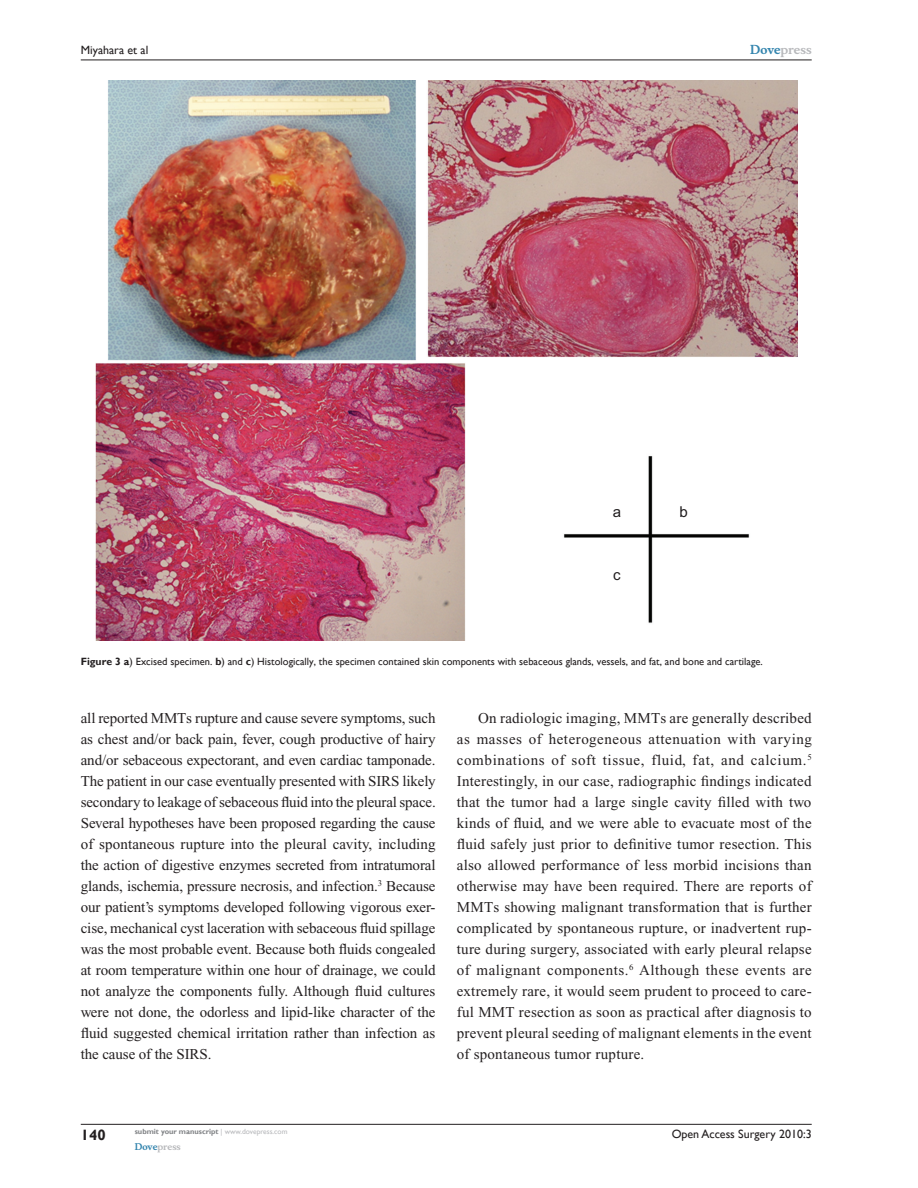
<style>
.page{position:relative;width:918px;height:1188px;background:#fff}
.page>*{position:absolute;margin:0;border:0;box-sizing:border-box;transform-origin:0 0}
.t1{font:15px/21px "Times New Roman";letter-spacing:-.005em;color:#231f20;text-align:justify}
.t2{font:700 15px "Gill Sans";color:#231f20}
.t3{font:15px "Arial";color:#201d1e}
.t4{font:12px "Gill Sans";color:#231f20}
.t5{font:700 12px "Musee";color:#b8b9bc}
.t6{font:10.5px "Gill Sans";color:#231f20}
.t7{font:700 9px "Musee";color:#b8b9bc}
.t8{font:700 7.5px "Gill Sans";color:#808285}
.s1{color:#3485ae}
.s2{font-weight:700}
.s3{font-weight:400;color:#b8b9bc}
</style>
<div class="page">
<hr style="left:81px;top:1124px;width:731px;height:1px;background:#231f20">
<hr style="left:81px;top:60px;width:731px;height:1px;background:#231f20">
<img style="left:95px;top:81px;width:702px;height:559px">
<p class="t4" style="left:81px;top:43px;width:69px">Miyahara et al</p>
<p class="t5" style="left:750px;top:43px;width:63px"><span class="s1">Dove</span>press</p>
<p class="t3" style="left:613px;top:503px;width:10px">a</p>
<p class="t3" style="left:679px;top:503px;width:10px">b</p>
<p class="t3" style="left:613px;top:567px;width:9px">c</p>
<p class="t6" style="left:81px;top:656px;width:684px"><span class="s2">Figure 3 a</span>) Excised specimen. <span class="s2">b</span>) and <span class="s2">c</span>) Histologically, the specimen contained skin components with sebaceous glands, vessels, and fat, and bone and cartilage.</p>
<p class="t1" style="left:81px;top:707px;width:356px">all reported MMTs rupture and cause severe symptoms, such as chest and/or back pain, fever, cough productive of hairy and/or sebaceous expectorant, and even cardiac tamponade.<br>The patient in our case eventually presented with SIRS likely secondary to leakage of sebaceous fluid into the pleural space.<br>Several hypotheses have been proposed regarding the cause of spontaneous rupture into the pleural cavity, including the action of digestive enzymes secreted from intratumoral glands, ischemia, pressure necrosis, and infection.<sup>3</sup> Because our patient’s symptoms developed following vigorous exer&shy;cise, mechanical cyst laceration with sebaceous fluid spillage was the most probable event. Because both fluids congealed at room temperature within one hour of drainage, we could not analyze the components fully. Although fluid cultures were not done, the odorless and lipid-like character of the fluid suggested chemical irritation rather than infection as the cause of the SIRS.</p>
<p class="t1" style="left:457px;top:707px;width:357px;text-indent:21px">On radiologic imaging, MMTs are generally described as masses of heterogeneous attenuation with varying combinations of soft tissue, fluid, fat, and calcium.<sup>5<br></sup>Interestingly, in our case, radiographic findings indicated that the tumor had a large single cavity filled with two kinds of fluid, and we were able to evacuate most of the fluid safely just prior to definitive tumor resection. This also allowed performance of less morbid incisions than otherwise may have been required. There are reports of MMTs showing malignant transformation that is further complicated by spontaneous rupture, or inadvertent rup&shy;ture during surgery, associated with early pleural relapse of malignant components.<sup>6</sup> Although these events are extremely rare, it would seem prudent to proceed to care&shy;ful MMT resection as soon as practical after diagnosis to prevent pleural seeding of malignant elements in the event of spontaneous tumor rupture.</p>
<p class="t2" style="left:81px;top:1126px;width:26px">140</p>
<p class="t8" style="left:135px;top:1127px;width:154px">submit your manuscript <span class="s3">| www.dovepress.com</span></p>
<p class="t7" style="left:135px;top:1141px;width:48px"><span class="s1">Dove</span>press</p>
<p class="t4" style="left:672px;top:1127px;width:142px">Open Access Surgery 2010:3</p>
</div>
